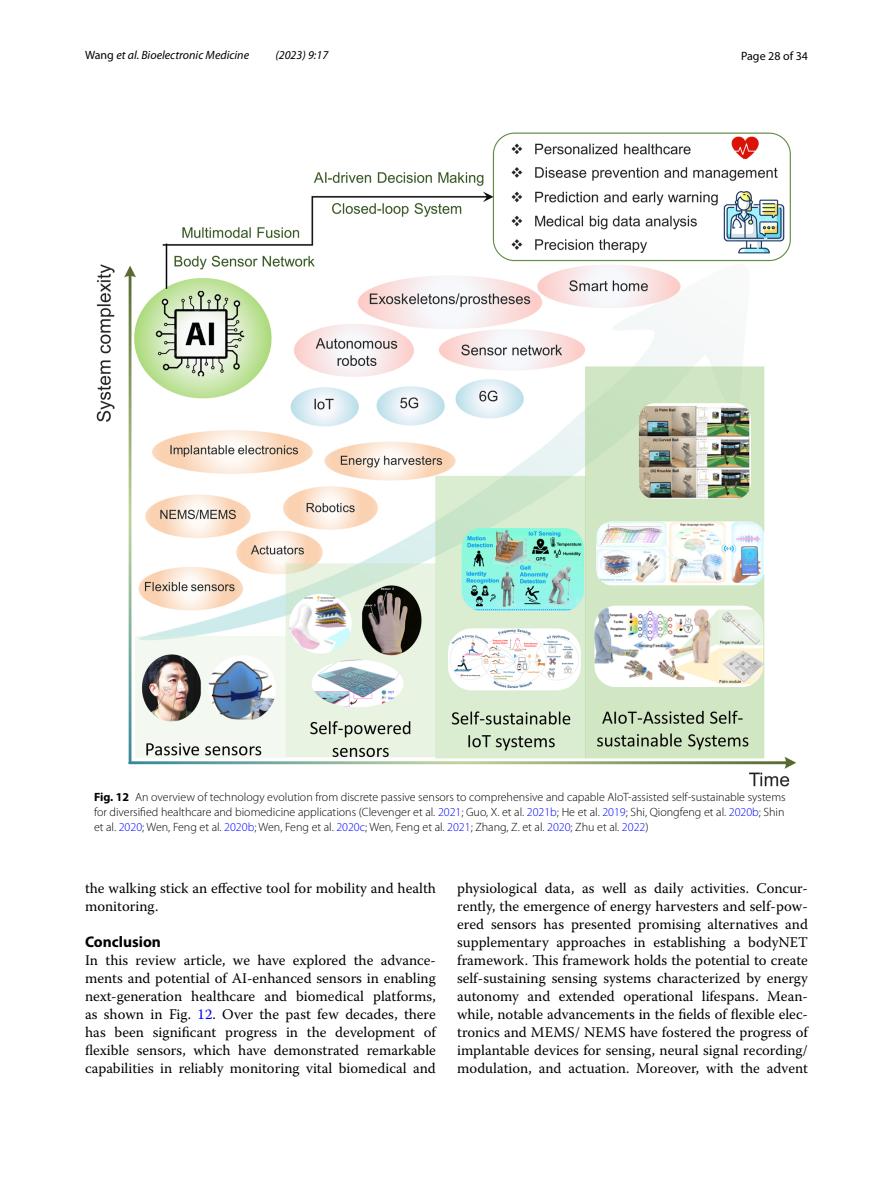
<style>
.page{position:relative;width:893px;height:1187px;background:#fff}
.page>*{position:absolute;margin:0;border:0;box-sizing:border-box;transform-origin:0 0}
.t1{font:700 15.45px "Myriad Pro";color:#000}
.t2{font:14.7px/18px "Warnock Pro";color:#000;text-align:justify}
.t3{font:300 12px/15px "Myriad Pro";color:#000;text-align:justify}
.t4{font:italic 12px "Myriad Pro";color:#000}
.t5{font:12px "Myriad Pro";color:#000}
.s1{font-style:normal}
.s2{font-weight:700}
.s3{color:#00f}
</style>
<div class="page">
<img style="left:96px;top:133px;width:700px;height:653px">
<p class="t4" style="left:85px;top:48px;width:166px"><span class="s1">Wang</span> et al. Bioelectronic Medicine</p>
<p class="t4" style="left:275px;top:48px;width:54px">(2023) 9:17</p>
<p class="t5" style="left:741px;top:48px;width:68px">Page 28 of 34</p>
<p class="t3" style="left:94px;top:790px;width:693px"><span class="s2">Fig. 12</span> An overview of technology evolution from discrete passive sensors to comprehensive and capable AIoT-assisted self-sustainable systems for diversified healthcare and biomedicine applications (Clevenger et al. <span class="s3">2021</span>; Guo, X. et al. <span class="s3">2021b</span>; He et al. <span class="s3">2019</span>; Shi, Qiongfeng et al. <span class="s3">2020b</span>; Shin et al. <span class="s3">2020</span>; Wen, Feng et al. <span class="s3">2020b</span>; Wen, Feng et al. <span class="s3">2020c</span>; Wen, Feng et al. <span class="s3">2021</span>; Zhang, Z. et al. <span class="s3">2020</span>; Zhu et al. <span class="s3">2022</span>)</p>
<p class="t2" style="left:85px;top:878px;width:352px">the walking stick an effective tool for mobility and health monitoring.</p>
<p class="t1" style="left:85px;top:931px;width:77px">Conclusion</p>
<p class="t2" style="left:85px;top:950px;width:352px">In this review article, we have explored the advance&shy;ments and potential of AI-enhanced sensors in enabling next-generation healthcare and biomedical platforms, as shown in Fig. <span class="s3">12</span>. Over the past few decades, there has been significant progress in the development of flexible sensors, which have demonstrated remarkable capabilities in reliably monitoring vital biomedical and</p>
<p class="t2" style="left:457px;top:878px;width:352px">physiological data, as well as daily activities. Concur&shy;rently, the emergence of energy harvesters and self-pow&shy;ered sensors has presented promising alternatives and supplementary approaches in establishing a bodyNET framework. This framework holds the potential to create self-sustaining sensing systems characterized by energy autonomy and extended operational lifespans. Mean&shy;while, notable advancements in the fields of flexible elec&shy;tronics and MEMS/ NEMS have fostered the progress of implantable devices for sensing, neural signal recording/ modulation, and actuation. Moreover, with the advent</p>
</div>
